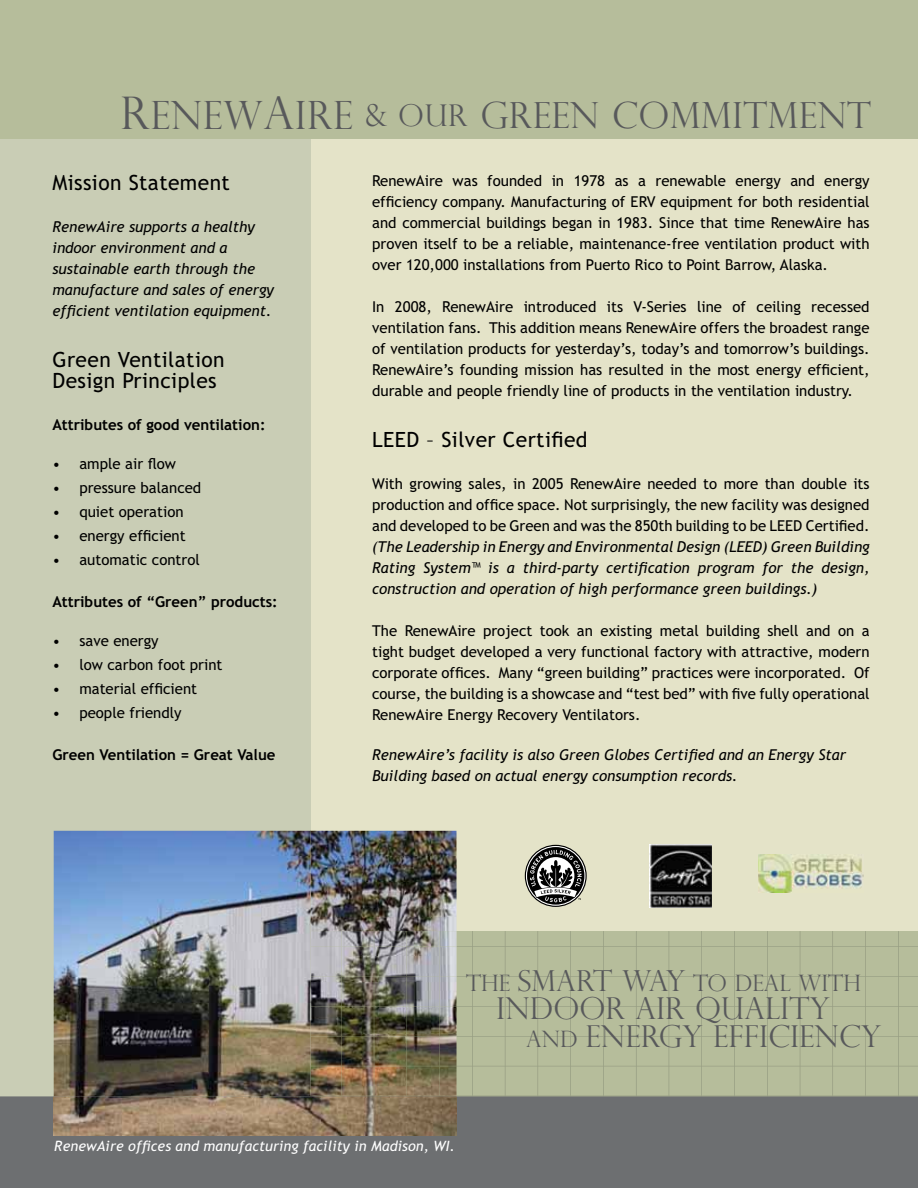
<style>
.page{position:relative;width:918px;height:1188px;background:#fff}
.page>*{position:absolute;margin:0;border:0;box-sizing:border-box;transform-origin:0 0}
.t1{font:300 36px "Perpetua Titling";letter-spacing:.01em;color:#58595b}
.t2{font:300 30.15px/27.6px "Perpetua Titling";color:#58595b}
.t3{font:300 22.65px "Perpetua Titling";color:#58595b}
.t4{font:21px/21px "Trebuchet MS";letter-spacing:.02em;color:#000}
.t5{font:15px/21px "Trebuchet MS";color:#000;text-align:justify}
.t6{font:italic 15px/21px "Trebuchet MS";color:#000}
.t7{font:700 15px "Trebuchet MS";color:#000}
.t8{font:italic 14.25px "Trebuchet MS";letter-spacing:.005em;color:#fff}
.s1{font-size:45px}
.s2{font-size:39px}
.s3{font-size:30px}
.s4{font-size:28.95px}
.s5{font-size:22.65px}
</style>
<div class="page">
<div style="left:293px;top:931px;width:625px;height:166px;background:#b6bd9b"></div>
<hr style="left:472px;top:1066px;width:1px;height:30px;background:#868c75">
<hr style="left:472px;top:1036px;width:1px;height:30px;background:#868c75">
<hr style="left:505px;top:1066px;width:1px;height:30px;background:#868c75">
<hr style="left:505px;top:1036px;width:1px;height:30px;background:#868c75">
<hr style="left:538px;top:1066px;width:1px;height:30px;background:#868c75">
<hr style="left:538px;top:1036px;width:1px;height:30px;background:#868c75">
<hr style="left:570px;top:1066px;width:1px;height:30px;background:#868c75">
<hr style="left:570px;top:1036px;width:1px;height:30px;background:#868c75">
<hr style="left:603px;top:1066px;width:1px;height:30px;background:#868c75">
<hr style="left:603px;top:1036px;width:1px;height:30px;background:#868c75">
<hr style="left:636px;top:1066px;width:1px;height:30px;background:#868c75">
<hr style="left:636px;top:1036px;width:1px;height:30px;background:#868c75">
<hr style="left:669px;top:1066px;width:1px;height:30px;background:#868c75">
<hr style="left:669px;top:1036px;width:1px;height:30px;background:#868c75">
<hr style="left:702px;top:1066px;width:1px;height:30px;background:#868c75">
<hr style="left:702px;top:1036px;width:1px;height:30px;background:#868c75">
<hr style="left:734px;top:1066px;width:1px;height:30px;background:#868c75">
<hr style="left:734px;top:1036px;width:1px;height:30px;background:#868c75">
<hr style="left:767px;top:1066px;width:1px;height:30px;background:#868c75">
<hr style="left:767px;top:1036px;width:1px;height:30px;background:#868c75">
<hr style="left:800px;top:1066px;width:1px;height:30px;background:#868c75">
<hr style="left:800px;top:1036px;width:1px;height:30px;background:#868c75">
<hr style="left:833px;top:1066px;width:1px;height:30px;background:#868c75">
<hr style="left:833px;top:1036px;width:1px;height:30px;background:#868c75">
<hr style="left:865px;top:1066px;width:1px;height:30px;background:#868c75">
<hr style="left:865px;top:1036px;width:1px;height:30px;background:#868c75">
<hr style="left:898px;top:1066px;width:1px;height:30px;background:#868c75">
<hr style="left:898px;top:1036px;width:1px;height:30px;background:#868c75">
<svg style="left:457px;top:931px;width:461px;height:106px"></svg>
<svg style="left:457px;top:1066px;width:461px;height:1px"></svg>
<div style="left:232px;top:138px;width:686px;height:793px;background:#e4e3c8"></div>
<div style="left:0;top:136px;width:311px;height:961px;background:#c9cdb5"></div>
<div style="left:0;top:0;width:918px;height:139px;background:#b6bd9b"></div>
<div style="left:0;top:1096px;width:918px;height:92px;background:#6d6f71"></div>
<img style="left:54px;top:831px;width:403px;height:305px">
<img style="left:341px;top:931px;width:1px;height:165px">
<img style="left:374px;top:931px;width:1px;height:165px">
<img style="left:407px;top:931px;width:1px;height:165px">
<img style="left:439px;top:931px;width:1px;height:165px">
<img style="left:311px;top:946px;width:146px;height:1px">
<img style="left:311px;top:976px;width:146px;height:1px">
<img style="left:311px;top:1006px;width:146px;height:1px">
<img style="left:311px;top:1036px;width:146px;height:1px">
<img style="left:311px;top:1066px;width:146px;height:1px">
<img style="left:54px;top:1096px;width:403px;height:2px">
<img style="left:758px;top:854px;width:105px;height:38px">
<img style="left:650px;top:844px;width:62px;height:64px">
<svg style="left:525px;top:845px;width:62px;height:62px"></svg>
<h1 class="t1" style="left:121px;top:94px;width:752px"><span class="s1">R</span><span class="s2">ENEW</span><span class="s1">A</span><span class="s2">IRE</span> <span class="s3">&amp; OUR</span> GREEN COMMITMENT</h1>
<h3 class="t4" style="left:52px;top:174px;width:179px">Mission Statement</h3>
<p class="t6" style="left:52px;top:217px;width:223px">RenewAire supports a healthy indoor environment and a sustainable earth through the manufacture and sales of energy efficient ventilation equipment.</p>
<h3 class="t4" style="left:52px;top:351px;width:174px">Green Ventilation<br>Design Principles</h3>
<p class="t7" style="left:52px;top:419px;width:215px">Attributes of good ventilation:</p>
<p class="t5" style="left:52px;top:454px;width:125px">• ample air flow</p>
<p class="t5" style="left:52px;top:478px;width:150px">• pressure balanced</p>
<p class="t5" style="left:52px;top:502px;width:133px">• quiet operation</p>
<p class="t5" style="left:52px;top:526px;width:135px">• energy efficient</p>
<p class="t5" style="left:52px;top:550px;width:149px">• automatic control</p>
<p class="t7" style="left:52px;top:596px;width:227px">Attributes of “Green” products:</p>
<p class="t5" style="left:52px;top:631px;width:108px">• save energy</p>
<p class="t5" style="left:52px;top:655px;width:172px">• low carbon foot print</p>
<p class="t5" style="left:52px;top:679px;width:146px">• material efficient</p>
<p class="t5" style="left:52px;top:703px;width:131px">• people friendly</p>
<p class="t7" style="left:52px;top:749px;width:225px">Green Ventilation = Great Value</p>
<p class="t5" style="left:372px;top:171px;width:499px">RenewAire was founded in 1978 as a renewable energy and energy efficiency company. Manufacturing of ERV equipment for both residential and commercial buildings began in 1983. Since that time RenewAire has proven itself to be a reliable, maintenance-free ventilation product with over 120,000 installations from Puerto Rico to Point Barrow, Alaska.</p>
<p class="t5" style="left:372px;top:297px;width:499px">In 2008, RenewAire introduced its V-Series line of ceiling recessed ventilation fans. This addition means RenewAire offers the broadest range of ventilation products for yesterday’s, today’s and tomorrow’s buildings.<br>RenewAire’s founding mission has resulted in the most energy efficient, durable and people friendly line of products in the ventilation industry.</p>
<h3 class="t4" style="left:372px;top:431px;width:217px">LEED – Silver Certified</h3>
<p class="t5" style="left:372px;top:474px;width:499px">With growing sales, in 2005 RenewAire needed to more than double its production and office space. Not surprisingly, the new facility was designed and developed to be Green and was the 850th building to be LEED Certified.</p>
<p class="t6" style="left:372px;top:537px;width:499px;text-align:justify">(The Leadership in Energy and Environmental Design (LEED) Green Building Rating System™ is a third-party certification program for the design, construction and operation of high performance green buildings.)</p>
<p class="t5" style="left:372px;top:621px;width:499px">The RenewAire project took an existing metal building shell and on a tight budget developed a very functional factory with attractive, modern corporate offices. Many “green building” practices were incorporated. Of course, the building is a showcase and “test bed” with five fully operational RenewAire Energy Recovery Ventilators.</p>
<p class="t6" style="left:372px;top:746px;width:475px">RenewAire’s facility is also Green Globes Certified and an Energy Star<br>Building based on actual energy consumption records.</p>
<h3 class="t3" style="left:466px;top:970px;width:397px">THE <span class="s4">SMART WAY</span> TO DEAL WITH</h3>
<h2 class="t2" style="left:526px;top:995px;width:357px;text-indent:-30px">INDOOR AIR QUALITY<br><span class="s5">AND</span> ENERGY EFFICIENCY</h2>
<p class="t8" style="left:54px;top:1140px;width:402px">RenewAire offices and manufacturing facility in Madison, WI.</p>
</div>
